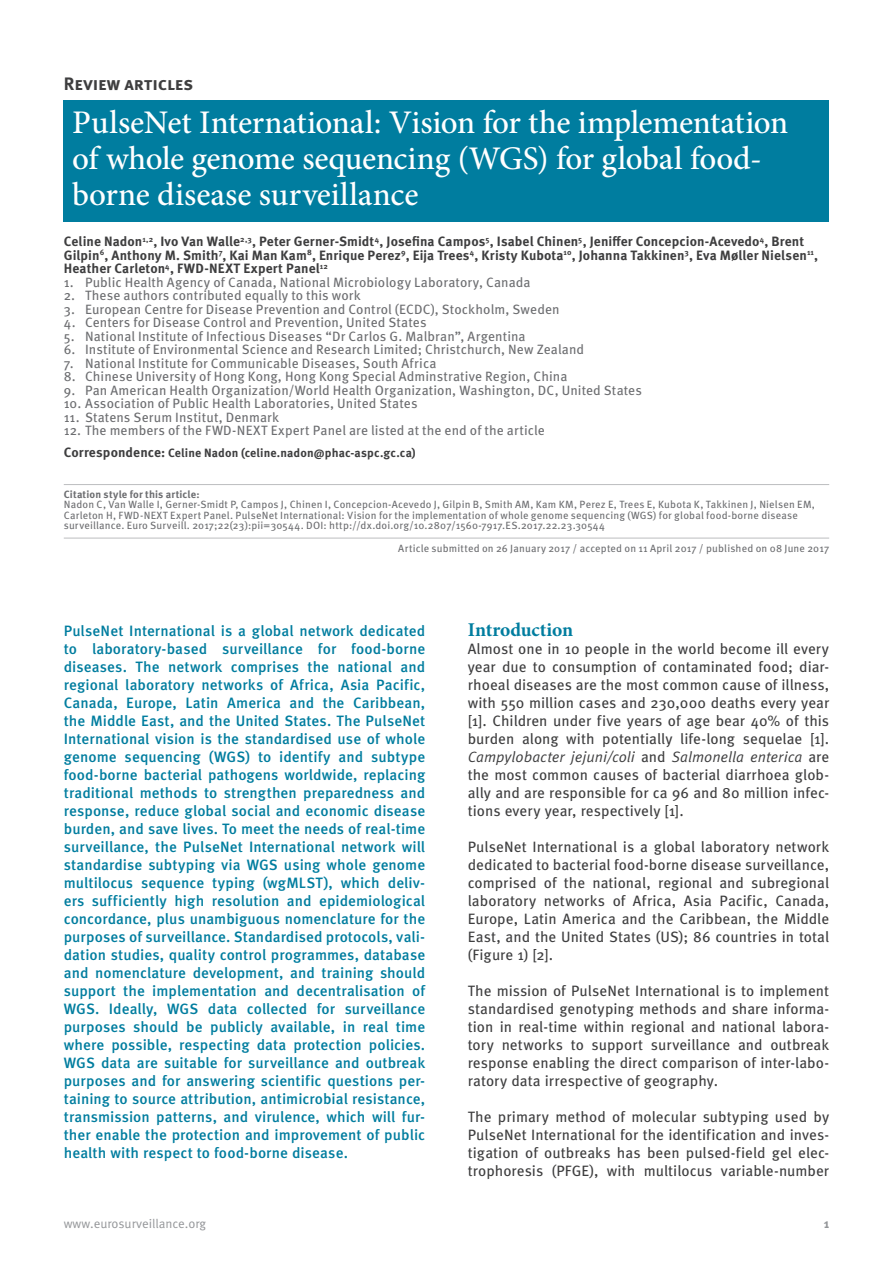
<style>
.page{position:relative;width:893px;height:1263px;background:#fff}
.page>*{position:absolute;margin:0;border:0;box-sizing:border-box;transform-origin:0 0}
.t1{font:500 33px/36px "Minion Pro";letter-spacing:-.01em;color:#fff}
.t2{font:700 19.5px "Minion Pro";letter-spacing:-.005em;color:#007d9f}
.t3{font:700 18px "Meta Pro";letter-spacing:.005em;color:#3e3e3f}
.t4{font:500 15px/18px "Meta Pro";letter-spacing:.005em;color:#007d9f;text-align:justify}
.t5{font:15px/18px "Meta Pro";letter-spacing:.005em;color:#3e3e3f;text-align:justify}
.t6{font:13.5px "Meta Pro";letter-spacing:.01em;color:#6c6d70}
.t7{font:700 13.5px/13.5px "Meta Pro";letter-spacing:.005em;color:#3e3e3f}
.t8{font:12.75px "Meta Pro";color:#939598}
.t9{font:700 12.75px "Meta Pro";color:#939598}
.t10{font:700 12px "Meta Pro";letter-spacing:.01em;color:#3e3e3f}
.t11{font:10.5px/10.5px "Meta Pro";letter-spacing:.015em;color:#6c6d70}
.t12{font:700 10.5px "Meta Pro";letter-spacing:.015em;color:#6c6d70}
.s1{font-size:13.5px}
.s2{font-style:italic}
</style>
<div class="page">
<hr style="left:64px;top:484px;width:765px;height:1px;background:#bcbdc0">
<hr style="left:64px;top:538px;width:765px;height:1px;background:#bcbdc0">
<div style="left:64px;top:100px;width:765px;height:122px;background:#007d9f"></div>
<p class="t3" style="left:64px;top:72px;width:131px">Review articles</p>
<h1 class="t1" style="left:72px;top:104px;width:717px">PulseNet International: Vision for the implementation of whole genome sequencing (WGS) for global food&shy;borne disease surveillance</h1>
<p class="t7" style="left:64px;top:235px;width:756px">Celine Nadon<sup>1,2</sup>, Ivo Van Walle<sup>2,3</sup>, Peter Gerner-Smidt<sup>4</sup>, Josefina Campos<sup>5</sup>, Isabel Chinen<sup>5</sup>, Jeniffer Concepcion-Acevedo<sup>4</sup>, Brent<br>Gilpin<sup>6</sup>, Anthony M. Smith<sup>7</sup>, Kai Man Kam<sup>8</sup>, Enrique Perez<sup>9</sup>, Eija Trees<sup>4</sup>, Kristy Kubota<sup>10</sup>, Johanna Takkinen<sup>3</sup>, Eva Møller Nielsen<sup>11</sup>,<br>Heather Carleton<sup>4</sup>, FWD-NEXT Expert Panel<sup>12</sup></p>
<p class="t6" style="left:64px;top:274px;width:468px">1. Public Health Agency of Canada, National Microbiology Laboratory, Canada</p>
<p class="t6" style="left:64px;top:287px;width:299px">2. These authors contributed equally to this work</p>
<p class="t6" style="left:64px;top:301px;width:497px">3. European Centre for Disease Prevention and Control (ECDC), Stockholm, Sweden</p>
<p class="t6" style="left:64px;top:314px;width:364px">4. Centers for Disease Control and Prevention, United States</p>
<p class="t6" style="left:64px;top:328px;width:463px">5. National Institute of Infectious Diseases “Dr Carlos G. Malbran”, Argentina</p>
<p class="t6" style="left:64px;top:341px;width:522px">6. Institute of Environmental Science and Research Limited; Christchurch, New Zealand</p>
<p class="t6" style="left:64px;top:355px;width:374px">7. National Institute for Communicable Diseases, South Africa</p>
<p class="t6" style="left:64px;top:368px;width:505px">8. Chinese University of Hong Kong, Hong Kong Special Adminstrative Region, China</p>
<p class="t6" style="left:64px;top:382px;width:580px">9. Pan American Health Organization/World Health Organization, Washington, DC, United States</p>
<p class="t6" style="left:64px;top:395px;width:355px">10. Association of Public Health Laboratories, United States</p>
<p class="t6" style="left:64px;top:409px;width:217px">11. Statens Serum Institut, Denmark</p>
<p class="t6" style="left:64px;top:422px;width:483px">12. The members of the FWD-NEXT Expert Panel are listed at the end of the article</p>
<p class="t10" style="left:64px;top:446px;width:353px"><span class="s1">Correspondence:</span> Celine Nadon (celine.nadon@phac-aspc.gc.ca)</p>
<p class="t12" style="left:64px;top:487px;width:137px">Citation style for this article:</p>
<p class="t11" style="left:64px;top:500px;width:753px">Nadon C, Van Walle I, Gerner-Smidt P, Campos J, Chinen I, Concepcion-Acevedo J, Gilpin B, Smith AM, Kam KM, Perez E, Trees E, Kubota K, Takkinen J, Nielsen EM,<br>Carleton H, FWD-NEXT Expert Panel. PulseNet International: Vision for the implementation of whole genome sequencing (WGS) for global food-borne disease surveillance. Euro Surveill. 2017;22(23):pii=30544. DOI: http://dx.doi.org/10.2807/1560-7917.ES.2017.22.23.30544</p>
<p class="t11" style="left:398px;top:544px;width:432px">Article submitted on 26 January 2017 / accepted on 11 April 2017 / published on 08 June 2017</p>
<p class="t4" style="left:64px;top:622px;width:363px">PulseNet International is a global network dedicated to laboratory-based surveillance for food-borne diseases. The network comprises the national and regional laboratory networks of Africa, Asia Pacific, Canada, Europe, Latin America and the Caribbean, the Middle East, and the United States. The PulseNet International vision is the standardised use of whole genome sequencing (WGS) to identify and subtype food-borne bacterial pathogens worldwide, replacing traditional methods to strengthen preparedness and response, reduce global social and economic disease burden, and save lives. To meet the needs of real-time surveillance, the PulseNet International network will standardise subtyping via WGS using whole genome multilocus sequence typing (wgMLST), which deliv&shy;ers sufficiently high resolution and epidemiological concordance, plus unambiguous nomenclature for the purposes of surveillance. Standardised protocols, vali&shy;dation studies, quality control programmes, database and nomenclature development, and training should support the implementation and decentralisation of WGS. Ideally, WGS data collected for surveillance purposes should be publicly available, in real time where possible, respecting data protection policies.<br>WGS data are suitable for surveillance and outbreak purposes and for answering scientific questions per&shy;taining to source attribution, antimicrobial resistance, transmission patterns, and virulence, which will fur&shy;ther enable the protection and improvement of public health with respect to food-borne disease.</p>
<h2 class="t2" style="left:468px;top:616px;width:107px">Introduction</h2>
<p class="t5" style="left:468px;top:640px;width:363px">Almost one in 10 people in the world become ill every year due to consumption of contaminated food; diar&shy;rhoeal diseases are the most common cause of illness, with 550 million cases and 230,000 deaths every year [1]. Children under five years of age bear 40% of this burden along with potentially life-long sequelae [1].<br><span class="s2">Campylobacter jejuni/coli</span> and <span class="s2">Salmonella enterica</span> are the most common causes of bacterial diarrhoea glob&shy;ally and are responsible for ca 96 and 80 million infec&shy;tions every year, respectively [1].</p>
<p class="t5" style="left:468px;top:838px;width:363px">PulseNet International is a global laboratory network dedicated to bacterial food-borne disease surveillance, comprised of the national, regional and subregional laboratory networks of Africa, Asia Pacific, Canada, Europe, Latin America and the Caribbean, the Middle East, and the United States (US); 86 countries in total (Figure 1) [2].</p>
<p class="t5" style="left:468px;top:982px;width:363px">The mission of PulseNet International is to implement standardised genotyping methods and share informa&shy;tion in real-time within regional and national labora&shy;tory networks to support surveillance and outbreak response enabling the direct comparison of inter-labo&shy;ratory data irrespective of geography.</p>
<p class="t5" style="left:468px;top:1108px;width:363px">The primary method of molecular subtyping used by PulseNet International for the identification and inves&shy;tigation of outbreaks has been pulsed-field gel elec&shy;trophoresis (PFGE), with multilocus variable-number</p>
<p class="t8" style="left:64px;top:1215px;width:144px">www.eurosurveillance.org</p>
<p class="t9" style="left:824px;top:1215px;width:7px">1</p>
</div>
